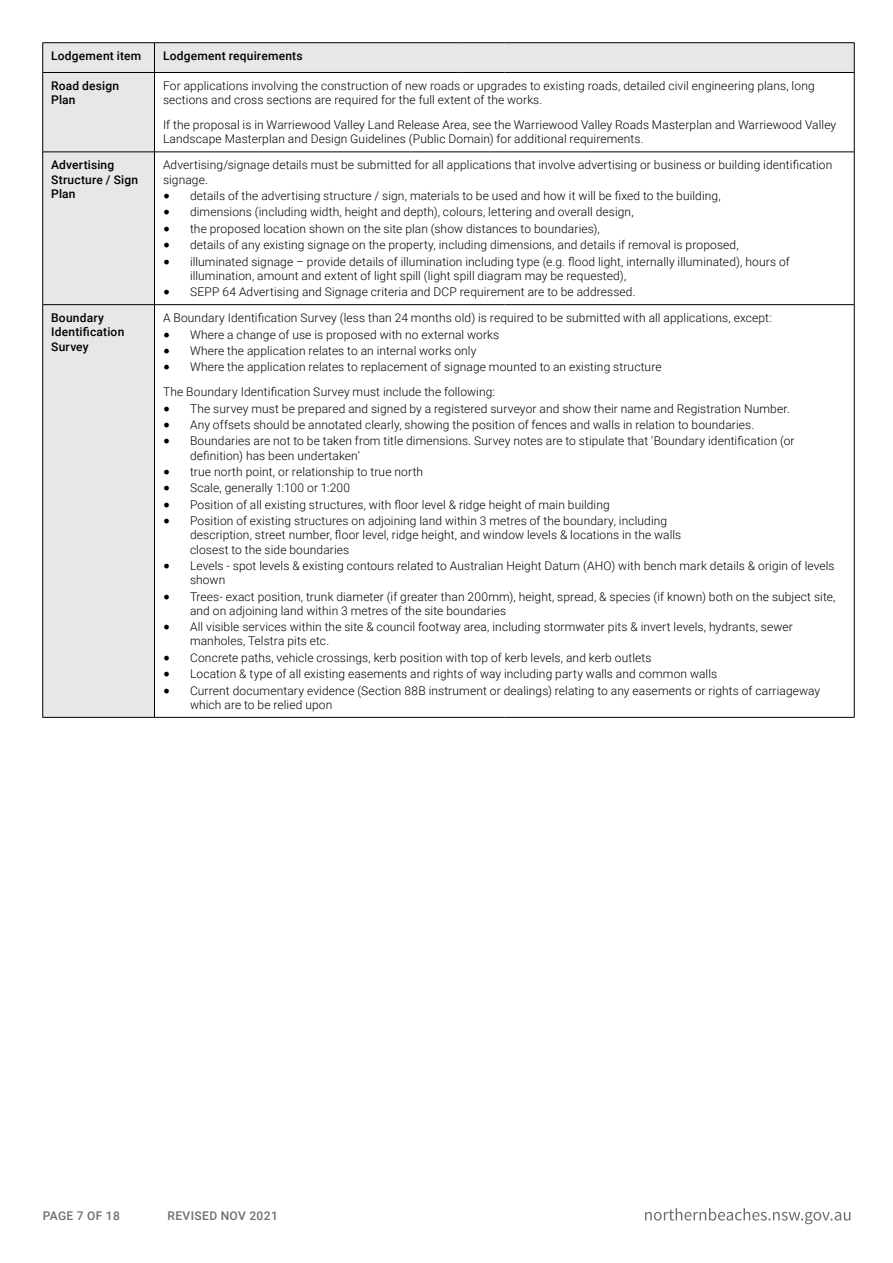
<style>
.page{position:relative;width:893px;height:1263px;background:#fff}
.page>*{position:absolute;margin:0;border:0;box-sizing:border-box;transform-origin:0 0}
.t1{font:300 12px/14.2px "Roboto";letter-spacing:.01em;color:#000}
.t2{font:500 12px/14.2px "Roboto";letter-spacing:.015em;color:#000}
.t3{font:500 12px "Roboto";letter-spacing:.035em;color:#6d6e71}
.s1{font-family:"Minion Pro";font-weight:400;font-size:18px}
</style>
<div class="page">
<svg style="left:645px;top:1208px;width:205px;height:16px"></svg>
<div style="left:43px;top:43px;width:811px;height:674px;background:#e6e7e8"></div>
<svg style="left:155px;top:73px;width:699px;height:644px"></svg>
<hr style="left:42px;top:73px;width:1px;height:79px;background:#000">
<hr style="left:154px;top:73px;width:1px;height:79px;background:#000">
<hr style="left:854px;top:73px;width:1px;height:79px;background:#000">
<hr style="left:43px;top:152px;width:111px;height:1px;background:#000">
<hr style="left:42px;top:152px;width:1px;height:152px;background:#000">
<hr style="left:154px;top:152px;width:303px;height:1px;background:#000">
<hr style="left:154px;top:152px;width:1px;height:152px;background:#000">
<hr style="left:457px;top:152px;width:47px;height:1px;background:#000">
<hr style="left:504px;top:152px;width:350px;height:1px;background:#000">
<hr style="left:854px;top:152px;width:1px;height:152px;background:#000">
<hr style="left:42px;top:305px;width:1px;height:412px;background:#000">
<hr style="left:154px;top:305px;width:1px;height:412px;background:#000">
<hr style="left:854px;top:305px;width:1px;height:412px;background:#000">
<hr style="left:43px;top:304px;width:111px;height:1px;background:#000">
<hr style="left:154px;top:304px;width:303px;height:1px;background:#000">
<hr style="left:457px;top:304px;width:47px;height:1px;background:#000">
<hr style="left:504px;top:304px;width:350px;height:1px;background:#000">
<hr style="left:43px;top:717px;width:111px;height:1px;background:#000">
<hr style="left:154px;top:717px;width:303px;height:1px;background:#000">
<hr style="left:457px;top:717px;width:47px;height:1px;background:#000">
<hr style="left:504px;top:717px;width:350px;height:1px;background:#000">
<svg style="left:42px;top:43px;width:1px;height:29px"></svg>
<svg style="left:154px;top:43px;width:1px;height:29px"></svg>
<svg style="left:854px;top:43px;width:1px;height:29px"></svg>
<hr style="left:43px;top:72px;width:111px;height:1px;background:#000">
<hr style="left:154px;top:72px;width:303px;height:1px;background:#000">
<hr style="left:457px;top:72px;width:47px;height:1px;background:#000">
<hr style="left:504px;top:72px;width:350px;height:1px;background:#000">
<hr style="left:43px;top:42px;width:111px;height:1px;background:#000">
<hr style="left:154px;top:42px;width:303px;height:1px;background:#000">
<hr style="left:457px;top:42px;width:47px;height:1px;background:#000">
<hr style="left:504px;top:42px;width:350px;height:1px;background:#000">
<p class="t2" style="left:51px;top:48px;width:92px">Lodgement item</p>
<p class="t2" style="left:163px;top:48px;width:141px">Lodgement requirements</p>
<p class="t2" style="left:51px;top:78px;width:69px">Road design<br>Plan</p>
<p class="t1" style="left:163px;top:78px;width:653px">For applications involving the construction of new roads or upgrades to existing roads, detailed civil engineering plans, long sections and cross sections are required for the full extent of the works.</p>
<p class="t1" style="left:163px;top:117px;width:675px">If the proposal is in Warriewood Valley Land Release Area, see the Warriewood Valley Roads Masterplan and Warriewood Valley<br>Landscape Masterplan and Design Guidelines (Public Domain) for additional requirements.</p>
<p class="t2" style="left:51px;top:158px;width:88px">Advertising<br>Structure / Sign<br>Plan</p>
<p class="t1" style="left:163px;top:157px;width:671px">Advertising/signage details must be submitted for all applications that involve advertising or business or building identification signage.</p>
<p class="t1" style="left:163px;top:188px;width:559px"><span class="s1">•</span> details of the advertising structure / sign, materials to be used and how it will be fixed to the building,</p>
<p class="t1" style="left:163px;top:205px;width:472px"><span class="s1">•</span> dimensions (including width, height and depth), colours, lettering and overall design,</p>
<p class="t1" style="left:163px;top:221px;width:438px"><span class="s1">•</span> the proposed location shown on the site plan (show distances to boundaries),</p>
<p class="t1" style="left:163px;top:237px;width:577px"><span class="s1">•</span> details of any existing signage on the property, including dimensions, and details if removal is proposed,</p>
<p class="t1" style="left:190px;top:254px;width:601px;text-indent:-27px"><span class="s1">•</span> illuminated signage – provide details of illumination including type (e.g. flood light, internally illuminated), hours of illumination, amount and extent of light spill (light spill diagram may be requested),</p>
<p class="t1" style="left:163px;top:284px;width:474px"><span class="s1">•</span> SEPP 64 Advertising and Signage criteria and DCP requirement are to be addressed.</p>
<p class="t2" style="left:51px;top:310px;width:75px">Boundary<br>Identification<br>Survey</p>
<p class="t1" style="left:163px;top:310px;width:610px">A Boundary Identification Survey (less than 24 months old) is required to be submitted with all applications, except:</p>
<p class="t1" style="left:163px;top:327px;width:338px"><span class="s1">•</span> Where a change of use is proposed with no external works</p>
<p class="t1" style="left:163px;top:343px;width:315px"><span class="s1">•</span> Where the application relates to an internal works only</p>
<p class="t1" style="left:163px;top:354px;width:500px;line-height:24.9px"><span class="s1">•</span> Where the application relates to replacement of signage mounted to an existing structure<br>The Boundary Identification Survey must include the following:</p>
<p class="t1" style="left:163px;top:401px;width:628px"><span class="s1">•</span> The survey must be prepared and signed by a registered surveyor and show their name and Registration Number.</p>
<p class="t1" style="left:163px;top:417px;width:593px"><span class="s1">•</span> Any offsets should be annotated clearly, showing the position of fences and walls in relation to boundaries.</p>
<p class="t1" style="left:190px;top:433px;width:606px;text-indent:-27px"><span class="s1">•</span> Boundaries are not to be taken from title dimensions. Survey notes are to stipulate that ‘Boundary identification (or definition) has been undertaken’</p>
<p class="t1" style="left:163px;top:464px;width:262px"><span class="s1">•</span> true north point, or relationship to true north</p>
<p class="t1" style="left:163px;top:480px;width:189px"><span class="s1">•</span> Scale, generally 1:100 or 1:200</p>
<p class="t1" style="left:163px;top:497px;width:448px"><span class="s1">•</span> Position of all existing structures, with floor level &amp; ridge height of main building</p>
<p class="t1" style="left:190px;top:513px;width:493px;text-indent:-27px"><span class="s1">•</span> Position of existing structures on adjoining land within 3 metres of the boundary, including description, street number, floor level, ridge height, and window levels &amp; locations in the walls closest to the side boundaries</p>
<p class="t1" style="left:190px;top:558px;width:646px;text-indent:-27px"><span class="s1">•</span> Levels - spot levels &amp; existing contours related to Australian Height Datum (AHO) with bench mark details &amp; origin of levels shown</p>
<p class="t1" style="left:190px;top:589px;width:647px;text-indent:-27px"><span class="s1">•</span> Trees- exact position, trunk diameter (if greater than 200mm), height, spread, &amp; species (if known) both on the subject site, and on adjoining land within 3 metres of the site boundaries</p>
<p class="t1" style="left:190px;top:619px;width:604px;text-indent:-27px"><span class="s1">•</span> All visible services within the site &amp; council footway area, including stormwater pits &amp; invert levels, hydrants, sewer manholes, Telstra pits etc.</p>
<p class="t1" style="left:163px;top:650px;width:490px"><span class="s1">•</span> Concrete paths, vehicle crossings, kerb position with top of kerb levels, and kerb outlets</p>
<p class="t1" style="left:163px;top:666px;width:556px"><span class="s1">•</span> Location &amp; type of all existing easements and rights of way including party walls and common walls</p>
<p class="t1" style="left:190px;top:683px;width:632px;text-indent:-27px"><span class="s1">•</span> Current documentary evidence (Section 88B instrument or dealings) relating to any easements or rights of carriageway which are to be relied upon</p>
<p class="t3" style="left:43px;top:1208px;width:79px">PAGE 7 OF 18</p>
<p class="t3" style="left:167px;top:1208px;width:112px">REVISED NOV 2021</p>
</div>
